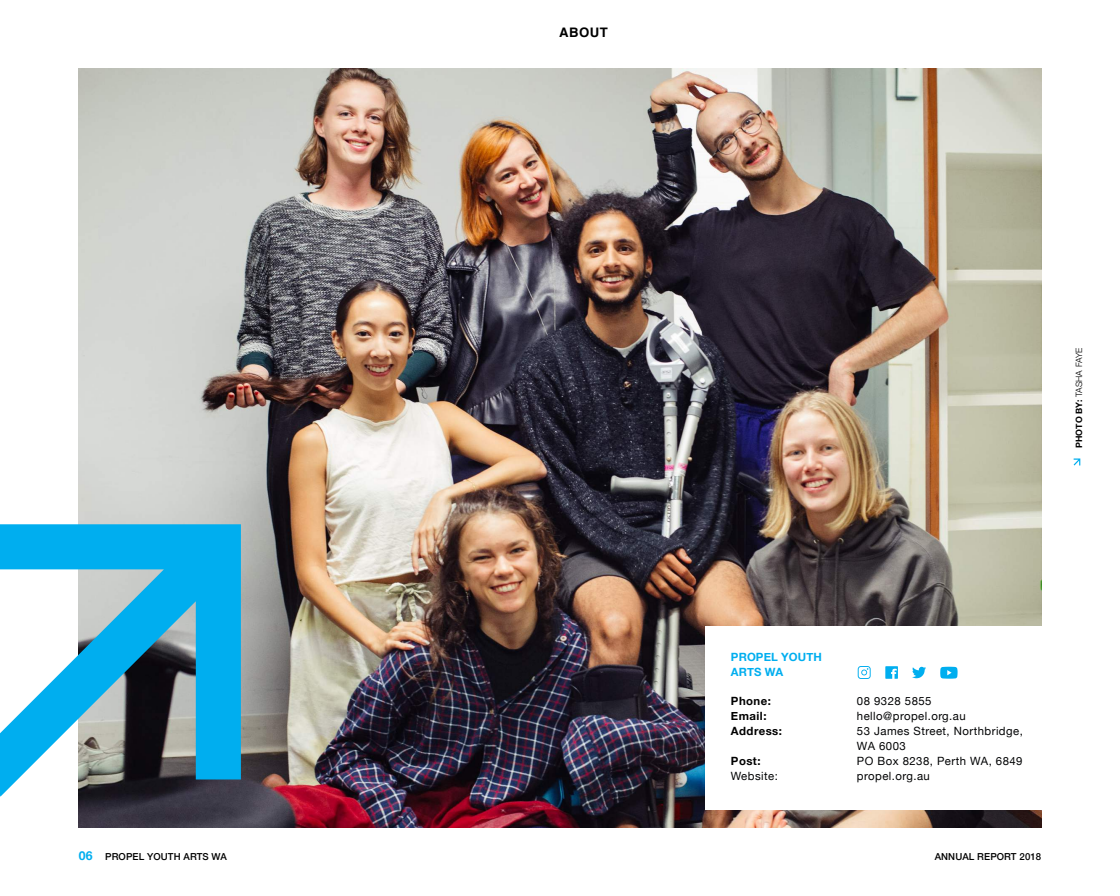
<style>
.page{position:relative;width:1120px;height:896px;background:#fff}
.page>*{position:absolute;margin:0;border:0;box-sizing:border-box;transform-origin:0 0}
.t1{font:700 13.12px "Helvetica";color:#000}
.t2{font:700 12.25px "Helvetica Neue";color:#00aeef}
.t3{font:11.38px/14.9px "Helvetica Neue";letter-spacing:.04em;color:#020304}
.t4{font:700 11.38px "Helvetica Neue";letter-spacing:.04em;color:#000}
.t5{font:700 11.38px/14.9px "Helvetica Neue";letter-spacing:.01em;color:#00aeef}
.t6{font:500 9.62px "Helvetica Neue";letter-spacing:.01em;color:#000}
.t7{font:300 8.75px "Helvetica Neue";letter-spacing:-.025em;color:#000}
.s1{font-weight:700}
</style>
<div class="page">
<svg style="left:1074px;top:458px;width:6px;height:8px"></svg>
<img style="left:79px;top:68px;width:962px;height:760px">
<svg style="left:0;top:524px;width:241px;height:273px"></svg>
<div style="left:705px;top:626px;width:347px;height:184px;background:#fff"></div>
<svg style="left:858px;top:666px;width:13px;height:13px"></svg>
<svg style="left:885px;top:666px;width:13px;height:13px"></svg>
<svg style="left:912px;top:667px;width:14px;height:11px"></svg>
<svg style="left:940px;top:667px;width:18px;height:12px"></svg>
<p class="t1" style="left:559px;top:22px;width:21px">About</p>
<p class="t7" style="left:1072px;top:448px;width:102px;rotate:-90deg"><span class="s1">PHOTO BY:</span> TASHA FAYE</p>
<p class="t5" style="left:731px;top:650px;width:93px">PROPEL YOUTH<br>ARTS WA</p>
<p class="t4" style="left:731px;top:692px;width:41px">Phone:</p>
<p class="t3" style="left:857px;top:694px;width:76px">08 9328 5855</p>
<p class="t4" style="left:731px;top:707px;width:37px">Email:</p>
<p class="t3" style="left:857px;top:709px;width:110px">hello@propel.org.au</p>
<p class="t4" style="left:731px;top:722px;width:53px">Address:</p>
<p class="t3" style="left:857px;top:724px;width:167px">53 James Street, Northbridge,<br>WA 6003</p>
<p class="t4" style="left:731px;top:752px;width:31px">Post:</p>
<p class="t3" style="left:857px;top:754px;width:167px">PO Box 8238, Perth WA, 6849</p>
<p class="t3" style="left:731px;top:769px;width:48px">Website:</p>
<p class="t3" style="left:857px;top:769px;width:74px">propel.org.au</p>
<p class="t2" style="left:79px;top:846px;width:15px">06</p>
<p class="t6" style="left:105px;top:849px;width:123px">PROPEL YOUTH ARTS WA</p>
<p class="t6" style="left:935px;top:849px;width:108px">ANNUAL REPORT 2018</p>
</div>
